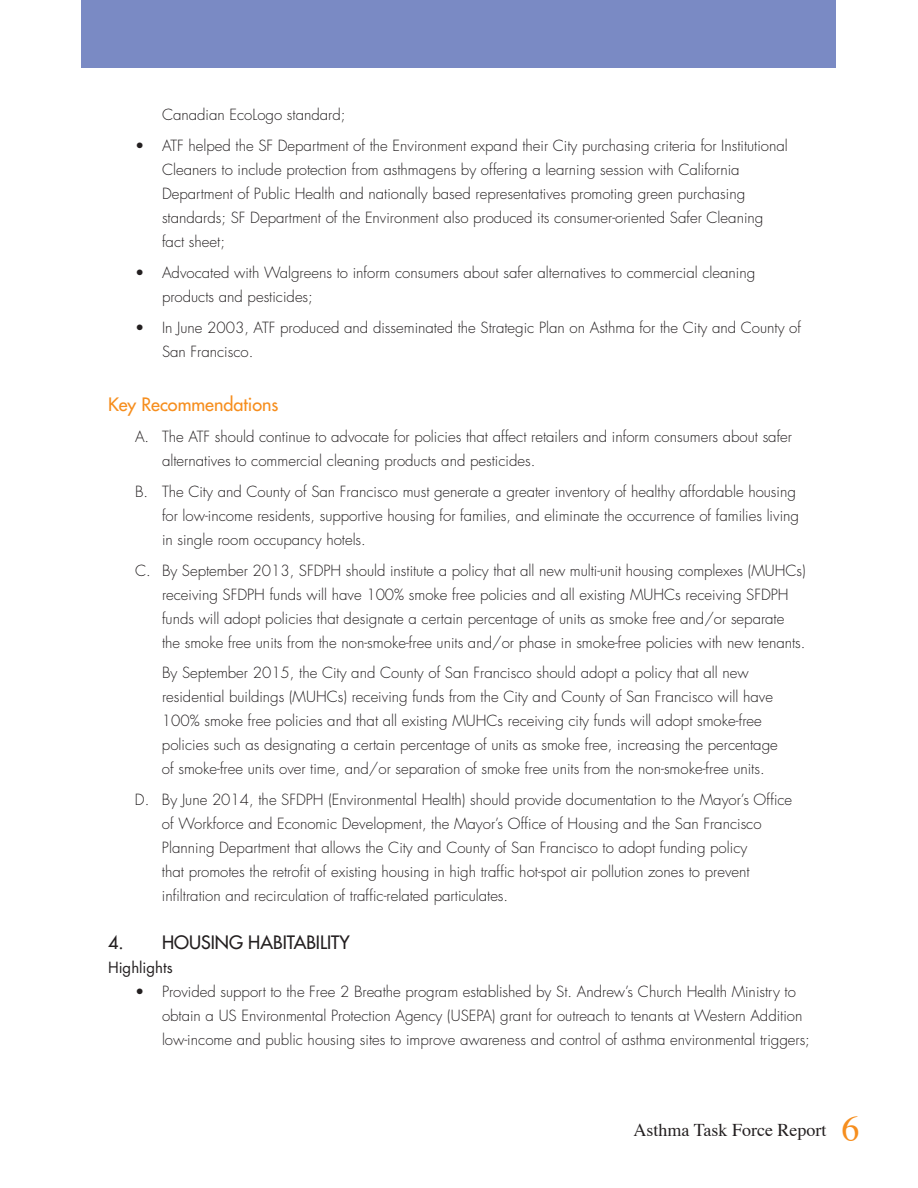
<style>
.page{position:relative;width:918px;height:1188px;background:#fff}
.page>*{position:absolute;margin:0;border:0;box-sizing:border-box;transform-origin:0 0}
.t1{font:18px "Times";color:#231f20}
.t2{font:500 18px "Futura Std";color:#231f20}
.t3{font:500 18px "Futura Std";color:#f68e1e}
.t4{font:300 15px/24px "Futura Std";color:#231f20}
.t5{font:15px "Futura Std";color:#231f20}
.s1{font-size:36px;color:#f68e1e}
</style>
<div class="page">
<div style="left:82px;top:0;width:754px;height:68px;background:#7a8ac4"></div>
<p class="t4" style="left:162px;top:103px;width:185px">Canadian EcoLogo standard;</p>
<p class="t4" style="left:162px;top:134px;width:627px;text-indent:-27px">• ATF helped the SF Department of the Environment expand their City purchasing criteria for Institutional Cleaners to include protection from asthmagens by offering a learning session with California Department of Public Health and nationally based representatives promoting green purchasing standards; SF Department of the Environment also produced its consumer-oriented Safer Cleaning fact sheet;</p>
<p class="t4" style="left:162px;top:261px;width:595px;text-indent:-27px">• Advocated with Walgreens to inform consumers about safer alternatives to commercial cleaning products and pesticides;</p>
<p class="t4" style="left:162px;top:316px;width:641px;text-indent:-27px">• In June 2003, ATF produced and disseminated the Strategic Plan on Asthma for the City and County of<br>San Francisco.</p>
<p class="t3" style="left:108px;top:393px;width:172px">Key Recommendations</p>
<p class="t4" style="left:162px;top:425px;width:632px;text-indent:-27px">A. The ATF should continue to advocate for policies that affect retailers and inform consumers about safer alternatives to commercial cleaning products and pesticides.</p>
<p class="t4" style="left:162px;top:480px;width:639px;text-indent:-27px">B. The City and County of San Francisco must generate a greater inventory of healthy affordable housing for low-income residents, supportive housing for families, and eliminate the occurrence of families living in single room occupancy hotels.</p>
<p class="t4" style="left:162px;top:559px;width:645px;text-indent:-27px">C. By September 2013, SFDPH should institute a policy that all new multi-unit housing complexes (MUHCs) receiving SFDPH funds will have 100% smoke free policies and all existing MUHCs receiving SFDPH funds will adopt policies that designate a certain percentage of units as smoke free and/or separate the smoke free units from the non-smoke-free units and/or phase in smoke-free policies with new tenants.</p>
<p class="t4" style="left:162px;top:661px;width:617px">By September 2015, the City and County of San Francisco should adopt a policy that all new residential buildings (MUHCs) receiving funds from the City and County of San Francisco will have 100% smoke free policies and that all existing MUHCs receiving city funds will adopt smoke-free policies such as designating a certain percentage of units as smoke free, increasing the percentage of smoke-free units over time, and/or separation of smoke free units from the non-smoke-free units.</p>
<p class="t4" style="left:162px;top:788px;width:632px;text-indent:-27px">D. By June 2014, the SFDPH (Environmental Health) should provide documentation to the Mayor’s Office of Workforce and Economic Development, the Mayor’s Office of Housing and the San Francisco Planning Department that allows the City and County of San Francisco to adopt funding policy<br>that promotes the retrofit of existing housing in high traffic hot-spot air pollution zones to prevent infiltration and recirculation of traffic-related particulates.</p>
<p class="t2" style="left:108px;top:931px;width:243px">4. HOUSING HABITABILITY</p>
<p class="t5" style="left:108px;top:958px;width:66px">Highlights</p>
<p class="t4" style="left:162px;top:980px;width:649px;text-indent:-27px">• Provided support to the Free 2 Breathe program established by St. Andrew’s Church Health Ministry to obtain a US Environmental Protection Agency (USEPA) grant for outreach to tenants at Western Addition low-income and public housing sites to improve awareness and control of asthma environmental triggers;</p>
<p class="t1" style="left:634px;top:1113px;width:227px">Asthma Task Force Report <span class="s1">6</span></p>
</div>
